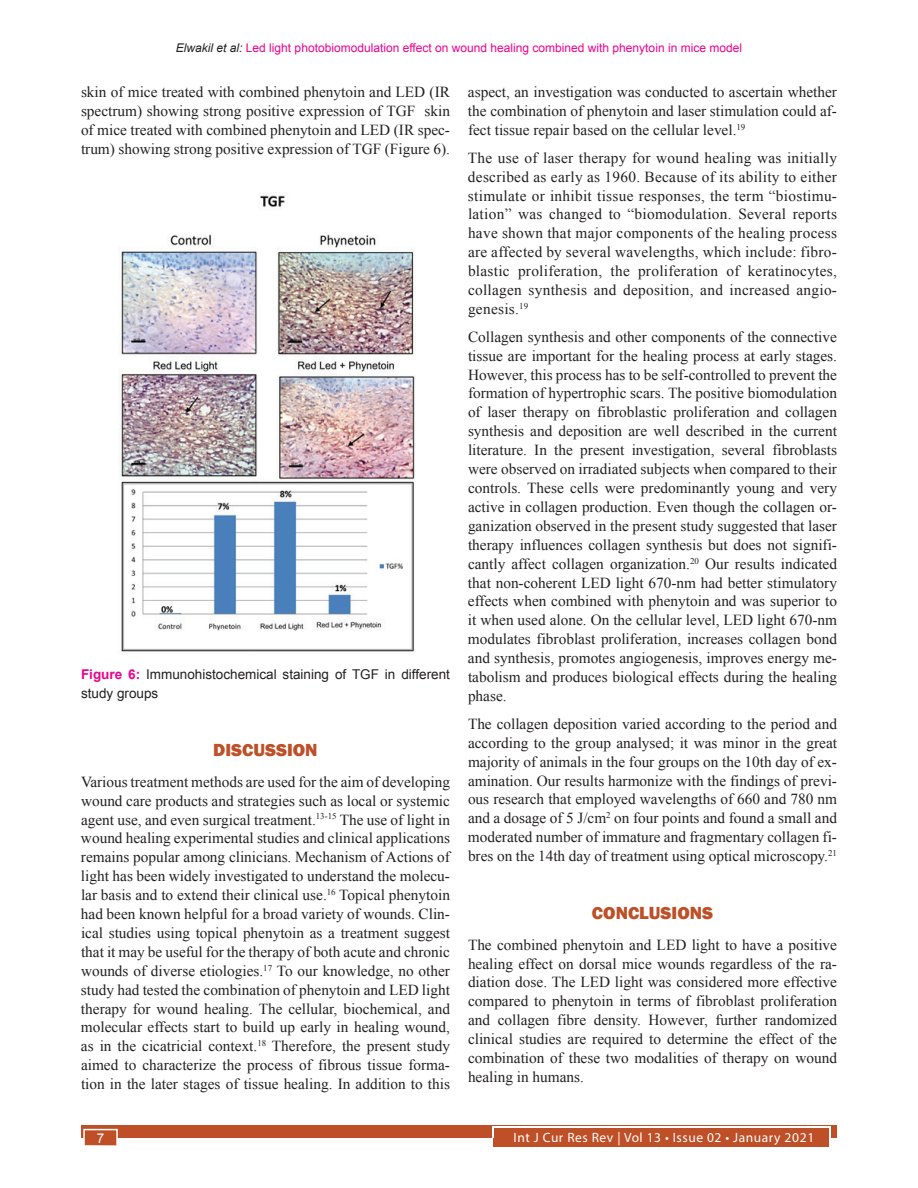
<style>
.page{position:relative;width:918px;height:1188px;background:#fff}
.page>*{position:absolute;margin:0;border:0;box-sizing:border-box;transform-origin:0 0}
.t1{font:800 18px "Franklin Gothic";color:#be4f27}
.t2{font:15.3px/18.9px "Times New Roman";color:#231f20;text-align:justify}
.t3{font:13.5px/18.9px "Arial";color:#231f20}
.t4{font:13.5px "Myriad Pro";letter-spacing:.04em;color:#fff}
.t5{font:13.5px "Arial";color:#fff}
.t6{font:12px "Arial";color:#ed028c}
.s1{font-style:italic;color:#231f20}
.s2{font-weight:700;color:#ed028c}
</style>
<div class="page">
<div style="left:81px;top:1125px;width:756px;height:13px;background:#be4f27"></div>
<div style="left:494px;top:1128px;width:335px;height:19px;background:#be4f27"></div>
<hr style="left:492px;top:1127px;width:338px;height:1px;background:#fff">
<svg style="left:492px;top:1128px;width:2px;height:10px"></svg>
<svg style="left:829px;top:1127px;width:2px;height:11px"></svg>
<div style="left:83px;top:1129px;width:35px;height:17px;background:#be4f27;border:2px solid #fff"></div>
<img style="left:119px;top:195px;width:297px;height:457px">
<p class="t6" style="left:176px;top:40px;width:568px"><span class="s1">Elwakil et al:</span> Led light photobiomodulation effect on wound healing combined with phenytoin in mice model</p>
<p class="t2" style="left:81px;top:82px;width:371px">skin of mice treated with combined phenytoin and LED (IR spectrum) showing strong positive expression of TGF skin of mice treated with combined phenytoin and LED (IR spec&shy;trum) showing strong positive expression of TGF (Figure 6).</p>
<p class="t2" style="left:468px;top:82px;width:371px">aspect, an investigation was conducted to ascertain whether the combination of phenytoin and laser stimulation could af&shy;fect tissue repair based on the cellular level.<sup>19</sup></p>
<p class="t2" style="left:468px;top:148px;width:371px">The use of laser therapy for wound healing was initially described as early as 1960. Because of its ability to either stimulate or inhibit tissue responses, the term “biostimu&shy;lation” was changed to “biomodulation. Several reports have shown that major components of the healing process are affected by several wavelengths, which include: fibro&shy;blastic proliferation, the proliferation of keratinocytes, collagen synthesis and deposition, and increased angio&shy;genesis.<sup>19</sup></p>
<p class="t2" style="left:468px;top:327px;width:371px">Collagen synthesis and other components of the connective tissue are important for the healing process at early stages.<br>However, this process has to be self-controlled to prevent the formation of hypertrophic scars. The positive biomodulation of laser therapy on fibroblastic proliferation and collagen synthesis and deposition are well described in the current literature. In the present investigation, several fibroblasts were observed on irradiated subjects when compared to their controls. These cells were predominantly young and very active in collagen production. Even though the collagen or&shy;ganization observed in the present study suggested that laser therapy influences collagen synthesis but does not signifi&shy;cantly affect collagen organization.<sup>20</sup> Our results indicated that non-coherent LED light 670-nm had better stimulatory effects when combined with phenytoin and was superior to it when used alone. On the cellular level, LED light 670-nm modulates fibroblast proliferation, increases collagen bond and synthesis, promotes angiogenesis, improves energy me&shy;tabolism and produces biological effects during the healing phase.</p>
<p class="t2" style="left:468px;top:714px;width:371px">The collagen deposition varied according to the period and according to the group analysed; it was minor in the great majority of animals in the four groups on the 10th day of ex&shy;amination. Our results harmonize with the findings of previ&shy;ous research that employed wavelengths of 660 and 780 nm and a dosage of 5 J/cm<sup>2</sup> on four points and found a small and moderated number of immature and fragmentary collagen fi&shy;bres on the 14th day of treatment using optical microscopy.<sup>21</sup></p>
<p class="t3" style="left:81px;top:665px;width:370px"><span class="s2">Figure 6:</span> Immunohistochemical staining of TGF in different study groups</p>
<p class="t1" style="left:213px;top:738px;width:106px">DISCUSSION</p>
<p class="t2" style="left:81px;top:772px;width:371px">Various treatment methods are used for the aim of developing wound care products and strategies such as local or systemic agent use, and even surgical treatment.<sup>13-15</sup> The use of light in wound healing experimental studies and clinical applications remains popular among clinicians. Mechanism of Actions of light has been widely investigated to understand the molecu&shy;lar basis and to extend their clinical use.<sup>16</sup> Topical phenytoin had been known helpful for a broad variety of wounds. Clin&shy;ical studies using topical phenytoin as a treatment suggest that it may be useful for the therapy of both acute and chronic wounds of diverse etiologies.<sup>17</sup> To our knowledge, no other study had tested the combination of phenytoin and LED light therapy for wound healing. The cellular, biochemical, and molecular effects start to build up early in healing wound, as in the cicatricial context.<sup>18</sup> Therefore, the present study aimed to characterize the process of fibrous tissue forma&shy;tion in the later stages of tissue healing. In addition to this</p>
<p class="t1" style="left:592px;top:901px;width:123px">CONCLUSIONS</p>
<p class="t2" style="left:468px;top:935px;width:371px">The combined phenytoin and LED light to have a positive healing effect on dorsal mice wounds regardless of the ra&shy;diation dose. The LED light was considered more effective compared to phenytoin in terms of fibroblast proliferation and collagen fibre density. However, further randomized clinical studies are required to determine the effect of the combination of these two modalities of therapy on wound healing in humans.</p>
<p class="t5" style="left:97px;top:1130px;width:9px">7</p>
<p class="t4" style="left:514px;top:1129px;width:302px">Int J Cur Res Rev | Vol 13 • Issue 02 • January 2021</p>
</div>
